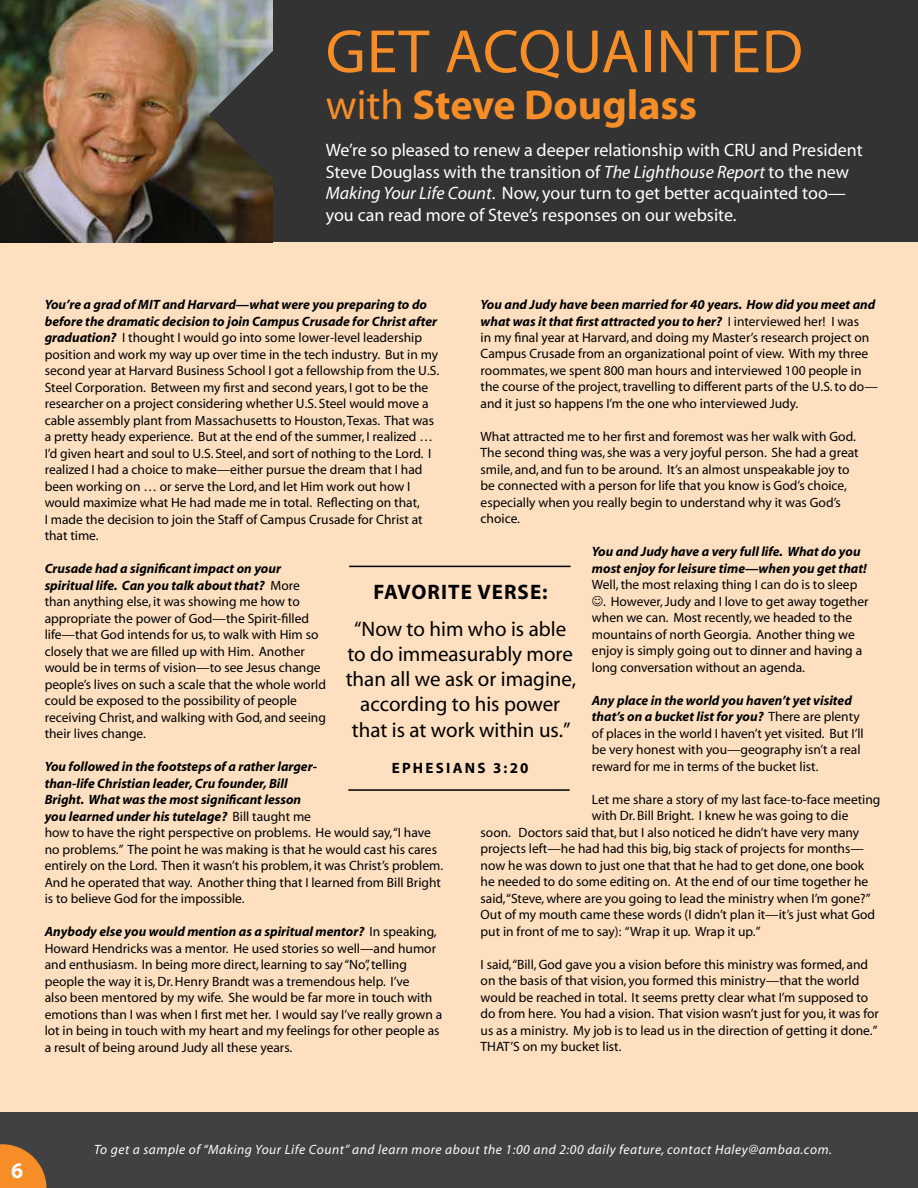
<style>
.page{position:relative;width:918px;height:1188px;background:#fff}
.page>*{position:absolute;margin:0;border:0;box-sizing:border-box;transform-origin:0 0}
.t1{font:61.8px "Myriad";letter-spacing:.02em;color:#f78d26}
.t2{font:700 42px "Myriad";color:#f78d26}
.t3{font:700 22.35px "Myriad";color:#fff}
.t4{font:21px/25.2px "Myriad";color:#000;text-align:center}
.t5{font:700 21px "Myriad";letter-spacing:.05em;color:#000}
.t6{font:18px/21.6px "Myriad";color:#fff}
.t7{font:700 15px "Myriad";letter-spacing:.15em;color:#000}
.t8{font:13.5px/16.5px "Myriad";color:#000}
.t9{font:italic 13.5px "Myriad";letter-spacing:.04em;color:#fff}
.t10{font:italic 700 13.5px/16.5px "Myriad";color:#000}
.s1{font-weight:400}
.s2{font-style:italic}
.s3{font-weight:700;font-style:italic}
</style>
<div class="page">
<div style="left:0;top:0;width:918px;height:242px;background:#333334"></div>
<div style="left:0;top:242px;width:918px;height:946px;background:#fedfc0"></div>
<div style="left:0;top:1113px;width:918px;height:75px;background:#414042"></div>
<svg style="left:0;top:1144px;width:46px;height:44px"></svg>
<div style="left:0;top:1161px;width:34px;height:27px;background:#f78d26"></div>
<img style="left:0;top:0;width:273px;height:242px">
<svg style="left:209px;top:51px;width:64px;height:127px"></svg>
<hr style="left:349px;top:566px;width:222px;height:1px;background:#000">
<hr style="left:348px;top:789px;width:222px;height:2px;background:#000">
<h1 class="t1" style="left:326px;top:21px;width:479px">GET ACQUAINTED</h1>
<h2 class="t2" style="left:326px;top:84px;width:373px"><span class="s1">with</span> Steve Douglass</h2>
<p class="t6" style="left:326px;top:140px;width:538px">We’re so pleased to renew a deeper relationship with CRU and President Steve Douglass with the transition of <span class="s2">The Lighthouse Report</span> to the new <span class="s2">Making Your Life Count</span>. Now, your turn to get better acquainted too— you can read more of Steve’s responses on our website.</p>
<p class="t8" style="left:481px;top:297px;width:399px"><span class="s3">You and Judy have been married for 40 years. How did you meet and what was it that first attracted you to her?</span> I interviewed her! I was<br>in my final year at Harvard, and doing my Master’s research project on Campus Crusade from an organizational point of view. With my three roommates, we spent 800 man hours and interviewed 100 people in the course of the project, travelling to different parts of the U.S. to do— and it just so happens I’m the one who interviewed Judy.</p>
<p class="t8" style="left:481px;top:429px;width:380px">What attracted me to her first and foremost was her walk with God.<br>The second thing was, she was a very joyful person. She had a great smile, and, and fun to be around. It’s an almost unspeakable joy to be connected with a person for life that you know is God’s choice, especially when you really begin to understand why it was God’s choice.</p>
<p class="t10" style="left:592px;top:544px;width:276px">You and Judy have a very full life. What do you most enjoy for leisure time—when you get that!</p>
<p class="t8" style="left:592px;top:577px;width:267px">Well, the most relaxing thing I can do is to sleep</p>
<p class="t8" style="left:603px;top:594px;width:267px">. However, Judy and I love to get away together</p>
<p class="t8" style="left:592px;top:610px;width:262px">when we can. Most recently, we headed to the</p>
<p class="t8" style="left:592px;top:627px;width:264px">mountains of north Georgia. Another thing we</p>
<p class="t8" style="left:592px;top:643px;width:272px">enjoy is simply going out to dinner and having a</p>
<p class="t8" style="left:592px;top:660px;width:215px">long conversation without an agenda.</p>
<p class="t8" style="left:592px;top:693px;width:273px"><span class="s3">Any place in the world you haven’t yet visited that’s on a bucket list for you?</span> There are plenty of places in the world I haven’t yet visited. But I’ll be very honest with you—geography isn’t a real reward for me in terms of the bucket list.</p>
<p class="t8" style="left:592px;top:792px;width:290px">Let me share a story of my last face-to-face meeting</p>
<p class="t8" style="left:592px;top:808px;width:258px">with Dr. Bill Bright. I knew he was going to die</p>
<p class="t8" style="left:481px;top:825px;width:380px">soon. Doctors said that, but I also noticed he didn’t have very many</p>
<p class="t8" style="left:481px;top:841px;width:385px">projects left—he had had this big, big stack of projects for months—</p>
<p class="t8" style="left:481px;top:858px;width:385px">now he was down to just one that that he had to get done, one book</p>
<p class="t8" style="left:481px;top:874px;width:389px">he needed to do some editing on. At the end of our time together he</p>
<p class="t8" style="left:481px;top:891px;width:391px">said, “Steve, where are you going to lead the ministry when I’m gone?”</p>
<p class="t8" style="left:481px;top:907px;width:396px">Out of my mouth came these words (I didn’t plan it—it’s just what God</p>
<p class="t8" style="left:481px;top:924px;width:281px">put in front of me to say): “Wrap it up. Wrap it up.”</p>
<p class="t8" style="left:481px;top:957px;width:400px">I said, “Bill, God gave you a vision before this ministry was formed, and on the basis of that vision, you formed this ministry—that the world would be reached in total. It seems pretty clear what I’m supposed to do from here. You had a vision. That vision wasn’t just for you, it was for us as a ministry. My job is to lead us in the direction of getting it done.” THAT’S on my bucket list.</p>
<p class="t8" style="left:45px;top:297px;width:396px"><span class="s3">You’re a grad of MIT and Harvard—what were you preparing to do before the dramatic decision to join Campus Crusade for Christ after graduation?</span> I thought I would go into some lower-level leadership position and work my way up over time in the tech industry. But in my second year at Harvard Business School I got a fellowship from the U.S.<br>Steel Corporation. Between my first and second years, I got to be the researcher on a project considering whether U.S. Steel would move a cable assembly plant from Massachusetts to Houston, Texas. That was a pretty heady experience. But at the end of the summer, I realized … I’d given heart and soul to U.S. Steel, and sort of nothing to the Lord. I realized I had a choice to make—either pursue the dream that I had been working on … or serve the Lord, and let Him work out how I would maximize what He had made me in total. Reflecting on that,<br>I made the decision to join the Staff of Campus Crusade for Christ at that time.</p>
<p class="t8" style="left:45px;top:561px;width:283px"><span class="s3">Crusade had a significant impact on your spiritual life. Can you talk about that?</span> More than anything else, it was showing me how to appropriate the power of God—the Spirit-filled life—that God intends for us, to walk with Him so closely that we are filled up with Him. Another would be in terms of vision—to see Jesus change people’s lives on such a scale that the whole world could be exposed to the possibility of people receiving Christ, and walking with God, and seeing their lives change.</p>
<p class="t8" style="left:45px;top:759px;width:400px"><span class="s3">You followed in the footsteps of a rather larger-<br>than-life Christian leader, Cru founder, Bill<br>Bright. What was the most significant lesson<br>you learned under his tutelage?</span> Bill taught me<br>how to have the right perspective on problems. He would say, “I have no problems.” The point he was making is that he would cast his cares entirely on the Lord. Then it wasn’t his problem, it was Christ’s problem.<br>And he operated that way. Another thing that I learned from Bill Bright is to believe God for the impossible.</p>
<p class="t8" style="left:45px;top:924px;width:399px"><span class="s3">Anybody else you would mention as a spiritual mentor?</span> In speaking, Howard Hendricks was a mentor. He used stories so well—and humor and enthusiasm. In being more direct, learning to say “No”, telling people the way it is, Dr. Henry Brandt was a tremendous help. I’ve<br>also been mentored by my wife. She would be far more in touch with emotions than I was when I first met her. I would say I’ve really grown a lot in being in touch with my heart and my feelings for other people as a result of being around Judy all these years.</p>
<h3 class="t5" style="left:374px;top:581px;width:176px">FAVORITE VERSE:</h3>
<h3 class="t4" style="left:346px;top:617px;width:232px">“Now to him who is able to do immeasurably more than all we ask or imagine, according to his power that is at work within us.”</h3>
<p class="t7" style="left:392px;top:760px;width:138px">EPHESIANS 3:20</p>
<h3 class="t3" style="left:11px;top:1159px;width:14px">6</h3>
<p class="t9" style="left:94px;top:1143px;width:739px">To get a sample of “Making Your Life Count” and learn more about the 1:00 and 2:00 daily feature, contact Haley@ambaa.com.</p>
</div>
